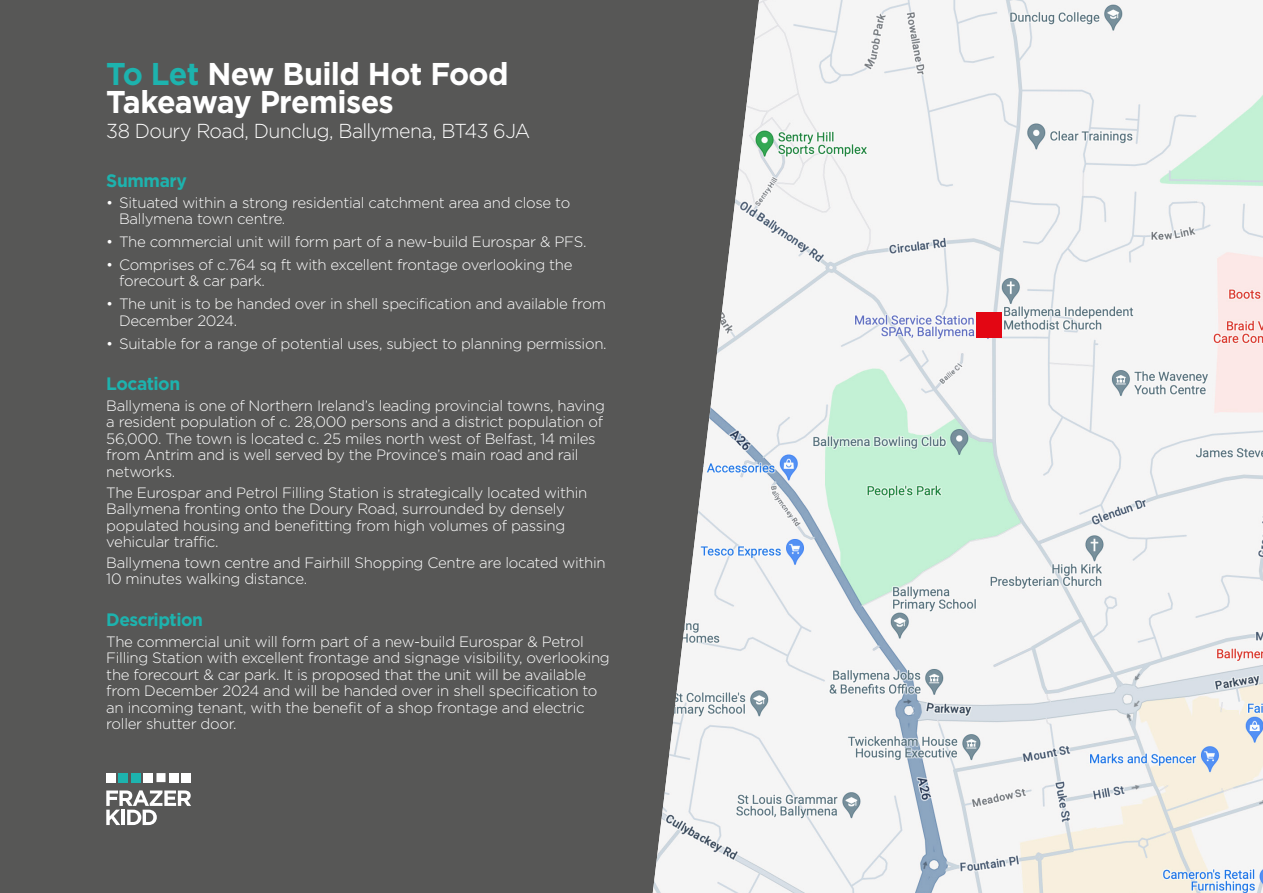
<style>
.page{position:relative;width:1263px;height:893px;background:#575756}
.page>*{position:absolute;margin:0;border:0;box-sizing:border-box;transform-origin:0 0}
.t1{font:700 31.5px/28.5px "Gotham";letter-spacing:-.025em;color:#fff;scale:.96 1}
.t2{font:300 20.25px "Gotham";letter-spacing:-.035em;color:#fff}
.t3{font:700 18px "Gotham";letter-spacing:-.025em;color:#1db3ae;scale:.96 1}
.t4{font:300 15px/16.5px "Gotham";letter-spacing:-.02em;color:#fff}
.s1{color:#1db3ae}
</style>
<div class="page">
<img style="left:653px;top:0;width:610px;height:893px">
<div style="left:976px;top:313px;width:25px;height:25px;background:#e30613"></div>
<div style="left:106px;top:773px;width:9px;height:9px;background:#fff"></div>
<div style="left:119px;top:773px;width:9px;height:9px;background:#1db3ae"></div>
<div style="left:131px;top:773px;width:9px;height:9px;background:#1db3ae"></div>
<div style="left:144px;top:773px;width:9px;height:9px;background:#fff"></div>
<div style="left:156px;top:773px;width:10px;height:9px;background:#fff"></div>
<div style="left:169px;top:773px;width:9px;height:9px;background:#fff"></div>
<div style="left:182px;top:773px;width:9px;height:9px;background:#fff"></div>
<svg style="left:106px;top:790px;width:85px;height:35px"></svg>
<h1 class="t1" style="left:106px;top:58px;width:421px"><span class="s1">To Let</span> New Build Hot Food<br>Takeaway Premises</h1>
<h2 class="t2" style="left:106px;top:120px;width:426px">38 Doury Road, Dunclug, Ballymena, BT43 6JA</h2>
<p class="t3" style="left:106px;top:170px;width:86px">Summary</p>
<p class="t4" style="left:119px;top:194px;width:453px;text-indent:-13px">• Situated within a strong residential catchment area and close to<br>Ballymena town centre.</p>
<p class="t4" style="left:106px;top:233px;width:482px">• The commercial unit will form part of a new-build Eurospar &amp; PFS.</p>
<p class="t4" style="left:119px;top:256px;width:455px;text-indent:-13px">• Comprises of c.764 sq ft with excellent frontage overlooking the forecourt &amp; car park.</p>
<p class="t4" style="left:119px;top:296px;width:488px;text-indent:-13px">• The unit is to be handed over in shell specification and available from<br>December 2024.</p>
<p class="t4" style="left:106px;top:335px;width:502px">• Suitable for a range of potential uses, subject to planning permission.</p>
<p class="t3" style="left:106px;top:373px;width:79px">Location</p>
<p class="t4" style="left:106px;top:397px;width:500px">Ballymena is one of Northern Ireland’s leading provincial towns, having a resident population of c. 28,000 persons and a district population of 56,000. The town is located c. 25 miles north west of Belfast, 14 miles from Antrim and is well served by the Province’s main road and rail networks.</p>
<p class="t4" style="left:106px;top:484px;width:483px">The Eurospar and Petrol Filling Station is strategically located within Ballymena fronting onto the Doury Road, surrounded by densely populated housing and benefitting from high volumes of passing vehicular traffic.</p>
<p class="t4" style="left:106px;top:554px;width:501px">Ballymena town centre and Fairhill Shopping Centre are located within<br>10 minutes walking distance.</p>
<p class="t3" style="left:106px;top:609px;width:102px">Description</p>
<p class="t4" style="left:106px;top:633px;width:505px">The commercial unit will form part of a new-build Eurospar &amp; Petrol Filling Station with excellent frontage and signage visibility, overlooking the forecourt &amp; car park. It is proposed that the unit will be available from December 2024 and will be handed over in shell specification to an incoming tenant, with the benefit of a shop frontage and electric roller shutter door.</p>
</div>
